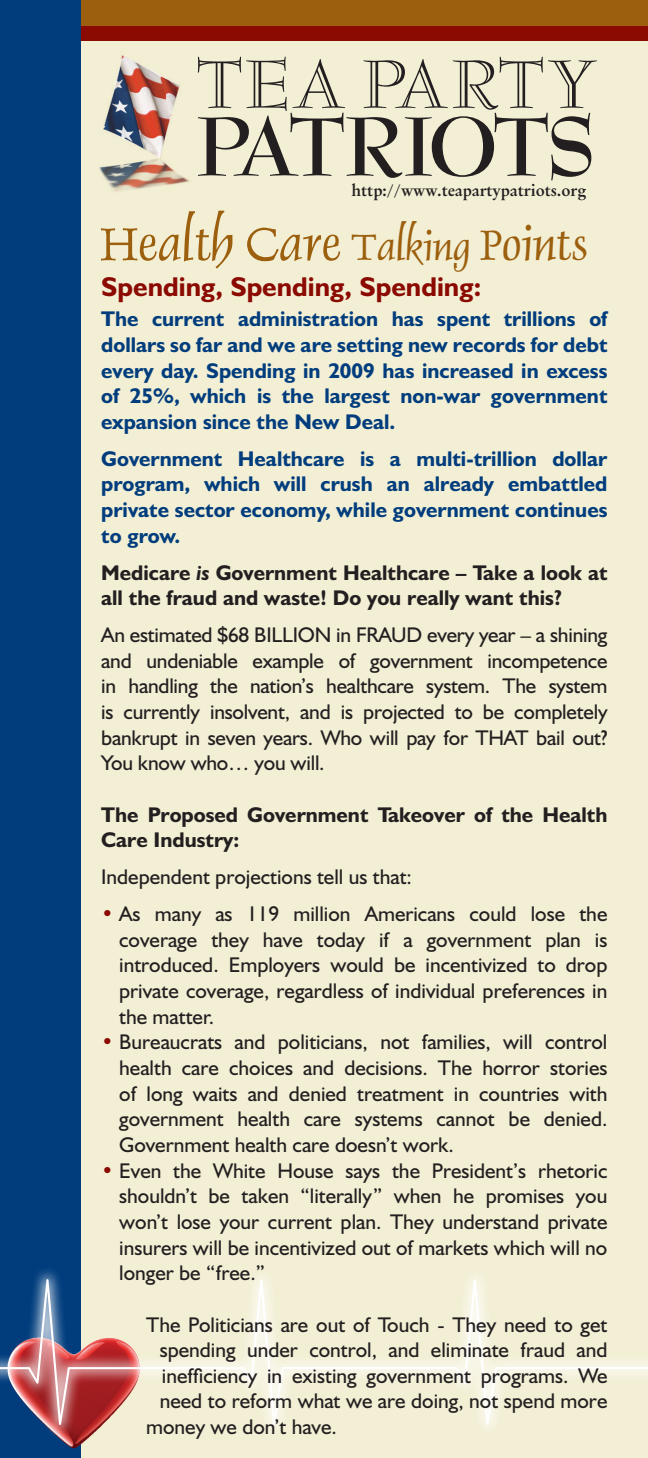
<style>
.page{position:relative;width:648px;height:1458px;background:#fff}
.page>*{position:absolute;margin:0;border:0;box-sizing:border-box;transform-origin:0 0}
.t1{font:52.88px "Dauphin";color:#9c5f0d}
.t2{font:700 27.22px "Humanist 521 BT";color:#8b0a02}
.t3{font:21.38px/25.7px "Humanist 521 BT";color:#231f20;text-align:justify}
.t4{font:700 21.38px/25.7px "Humanist 521 BT";color:#013d7d;text-align:justify}
.t5{font:700 21.38px/25.7px "Humanist 521 BT";color:#231f20}
.t6{font:700 16.65px "Garamand Classic";color:#231f20}
.s1{font-size:41.62px}
.s2{font-size:48.6px}
.s3{font-style:italic}
.s4{color:#8b0a02}
</style>
<div class="page">
<div style="left:57px;top:0;width:591px;height:1458px;background:#f3efd5"></div>
<div style="left:0;top:0;width:648px;height:40px;background:#8b0a02"></div>
<div style="left:0;top:0;width:648px;height:25px;background:#9c5f0d"></div>
<div style="left:0;top:0;width:81px;height:1458px;background:#013d7d"></div>
<svg style="left:198px;top:57px;width:399px;height:123px"></svg>
<img style="left:99px;top:55px;width:91px;height:137px">
<img style="left:57px;top:1436px;width:13px;height:11px">
<div style="left:0;top:1263px;width:648px;height:173px;background:#fff;opacity:.75"></div>
<svg style="left:0;top:1279px;width:648px;height:146px"></svg>
<p class="t6" style="left:351px;top:179px;width:236px">http://www.teapartypatriots.org</p>
<h1 class="t1" style="left:100px;top:211px;width:490px">Health Care <span class="s1">Talking</span> <span class="s2">Points</span></h1>
<p class="t2" style="left:101px;top:270px;width:381px">Spending, Spending, Spending:</p>
<p class="t4" style="left:101px;top:306px;width:508px">The current administration has spent trillions of dollars so far and we are setting new records for debt every day. Spending in 2009 has increased in excess of 25%, which is the largest non-war government expansion since the New Deal.</p>
<p class="t4" style="left:101px;top:445px;width:508px">Government Healthcare is a multi-trillion dollar program, which will crush an already embattled private sector economy, while government continues to grow.</p>
<p class="t5" style="left:101px;top:559px;width:508px">Medicare <span class="s3">is</span> Government Healthcare – Take a look at all the fraud and waste! Do you really want this?</p>
<p class="t3" style="left:101px;top:622px;width:508px">An estimated $68 BILLION in FRAUD every year – a shining and undeniable example of government incompetence in handling the nation’s healthcare system. The system is currently insolvent, and is projected to be completely bankrupt in seven years. Who will pay for THAT bail out?<br>You know who… you will.</p>
<p class="t5" style="left:101px;top:801px;width:508px">The Proposed Government Takeover of the Health<br>Care Industry:</p>
<p class="t3" style="left:101px;top:864px;width:312px">Independent projections tell us that:</p>
<p class="t3" style="left:119px;top:901px;width:490px;text-indent:-18px"><span class="s4">•</span> As many as 119 million Americans could lose the coverage they have today if a government plan is introduced. Employers would be incentivized to drop private coverage, regardless of individual preferences in the matter.</p>
<p class="t3" style="left:119px;top:1029px;width:490px;text-indent:-18px"><span class="s4">•</span> Bureaucrats and politicians, not families, will control health care choices and decisions. The horror stories of long waits and denied treatment in countries with government health care systems cannot be denied.<br>Government health care doesn’t work.</p>
<p class="t3" style="left:119px;top:1157px;width:490px;text-indent:-18px"><span class="s4">•</span> Even the White House says the President’s rhetoric shouldn’t be taken “literally” when he promises you won’t lose your current plan. They understand private insurers will be incentivized out of markets which will no longer be “free.”</p>
<p class="t3" style="left:146px;top:1311px;width:463px">The Politicians are out of Touch - They need to get</p>
<p class="t3" style="left:160px;top:1337px;width:449px">spending under control, and eliminate fraud and</p>
<p class="t3" style="left:162px;top:1362px;width:447px">inefficiency in existing government programs. We</p>
<p class="t3" style="left:160px;top:1388px;width:449px">need to reform what we are doing, not spend more</p>
<p class="t3" style="left:146px;top:1414px;width:192px">money we don’t have.</p>
</div>
